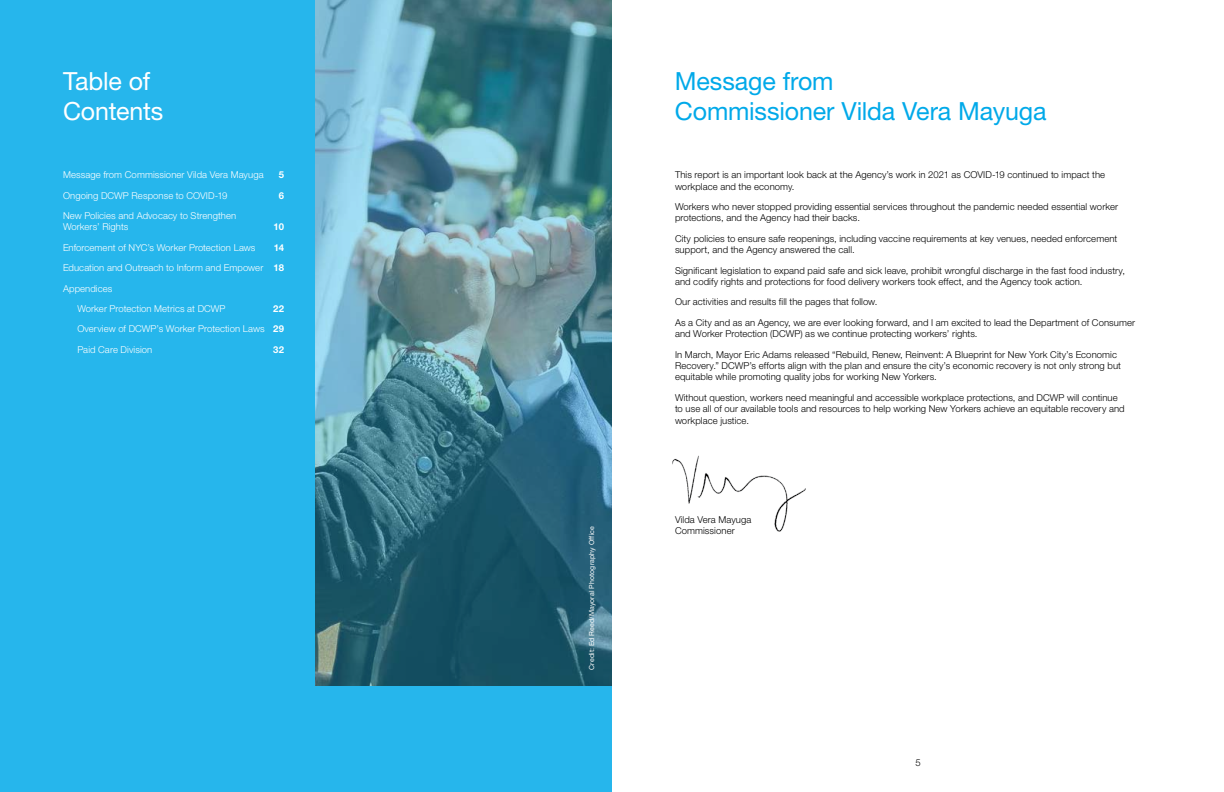
<style>
.page{position:relative;width:1224px;height:792px;background:#fff}
.page>*{position:absolute;margin:0;border:0;box-sizing:border-box;transform-origin:0 0}
.t1{font:25px/30px "Helvetica Neue LT Std";letter-spacing:-.005em;color:#00a9e9}
.t2{font:25px/30px "Helvetica Neue LT Std";letter-spacing:-.01em;color:#fff}
.body{font:300 9.5px/11.4px "Helvetica Neue LT Std";letter-spacing:.01em;color:#000}
.body-2{font:300 9.5px/11.4px "Helvetica Neue LT Std";letter-spacing:.01em;color:#fff}
.body-3{font:700 9.5px "Helvetica Neue LT Std";color:#fff}
.source_notes{font:7px "Helvetica Neue LT Std";letter-spacing:.02em;color:#fff}
.s1{font-weight:700}
</style>
<div class="page">
<div style="left:0;top:0;width:612px;height:792px;background:#26b6ec"></div>
<img style="left:315px;top:0;width:297px;height:685px">
<img style="left:672px;top:455px;width:134px;height:77px">
<p class="t2" style="left:63px;top:66px;width:102px">Table of<br>Contents</p>
<p class="body-2" style="left:63px;top:169px;width:202px">Message from Commissioner Vilda Vera Mayuga</p>
<p class="body-3" style="left:279px;top:169px;width:7px">5</p>
<p class="body-2" style="left:63px;top:189px;width:166px">Ongoing DCWP Response to COVID-19</p>
<p class="body-3" style="left:279px;top:189px;width:7px">6</p>
<p class="body-2" style="left:63px;top:210px;width:175px">New Policies and Advocacy to Strengthen<br>Workers’ Rights</p>
<p class="body-3" style="left:274px;top:221px;width:12px">10</p>
<p class="body-2" style="left:63px;top:242px;width:194px">Enforcement of NYC’s Worker Protection Laws</p>
<p class="body-3" style="left:274px;top:242px;width:12px">14</p>
<p class="body-2" style="left:63px;top:262px;width:222px">Education and Outreach to Inform and Empower <span class="s1">18</span></p>
<p class="body-2" style="left:63px;top:282px;width:51px">Appendices</p>
<p class="body-2" style="left:77px;top:303px;width:150px">Worker Protection Metrics at DCWP</p>
<p class="body-3" style="left:273px;top:303px;width:12px">22</p>
<p class="body-2" style="left:77px;top:323px;width:208px">Overview of DCWP’s Worker Protection Laws <span class="s1">29</span></p>
<p class="body-2" style="left:77px;top:344px;width:76px">Paid Care Division</p>
<p class="body-3" style="left:273px;top:344px;width:12px">32</p>
<p class="source_notes" style="left:587px;top:670px;width:145px;rotate:-90deg">Credit: Ed Reed/Mayoral Photography Office</p>
<p class="t1" style="left:675px;top:66px;width:373px">Message from<br>Commissioner Vilda Vera Mayuga</p>
<p class="body" style="left:675px;top:169px;width:432px">This report is an important look back at the Agency’s work in 2021 as COVID-19 continued to impact the workplace and the economy.</p>
<p class="body" style="left:675px;top:201px;width:445px">Workers who never stopped providing essential services throughout the pandemic needed essential worker protections, and the Agency had their backs.</p>
<p class="body" style="left:675px;top:233px;width:444px">City policies to ensure safe reopenings, including vaccine requirements at key venues, needed enforcement support, and the Agency answered the call.</p>
<p class="body" style="left:675px;top:264px;width:452px">Significant legislation to expand paid safe and sick leave, prohibit wrongful discharge in the fast food industry, and codify rights and protections for food delivery workers took effect, and the Agency took action.</p>
<p class="body" style="left:675px;top:296px;width:204px">Our activities and results fill the pages that follow.</p>
<p class="body" style="left:675px;top:317px;width:462px">As a City and as an Agency, we are ever looking forward, and I am excited to lead the Department of Consumer and Worker Protection (DCWP) as we continue protecting workers’ rights.</p>
<p class="body" style="left:675px;top:348px;width:448px">In March, Mayor Eric Adams released “Rebuild, Renew, Reinvent: A Blueprint for New York City’s Economic<br>Recovery.” DCWP’s efforts align with the plan and ensure the city’s economic recovery is not only strong but equitable while promoting quality jobs for working New Yorkers.</p>
<p class="body" style="left:675px;top:392px;width:451px">Without question, workers need meaningful and accessible workplace protections, and DCWP will continue to use all of our available tools and resources to help working New Yorkers achieve an equitable recovery and workplace justice.</p>
<p class="body" style="left:675px;top:514px;width:78px">Vilda Vera Mayuga<br>Commissioner</p>
<p class="body" style="left:915px;top:756px;width:7px">5</p>
</div>
